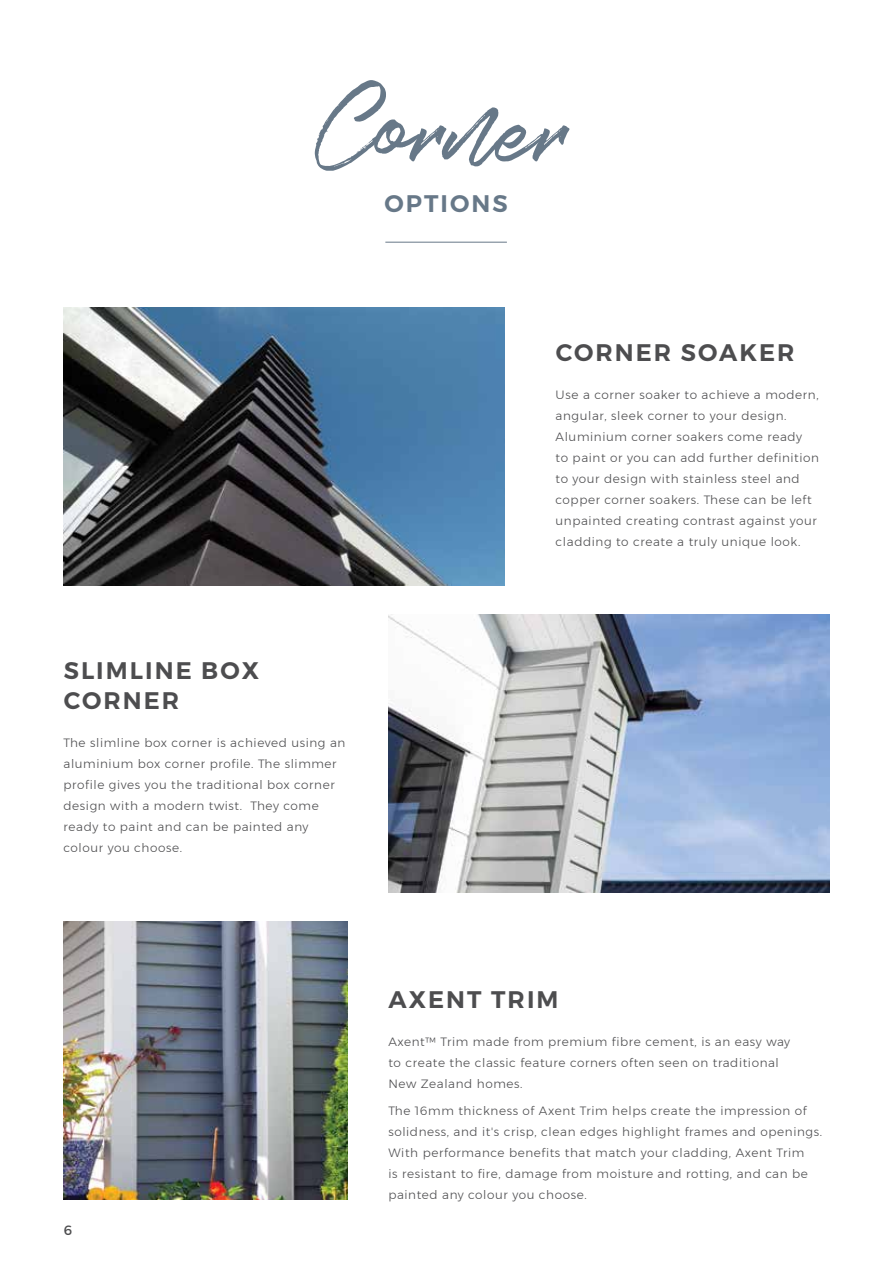
<style>
.page{position:relative;width:893px;height:1263px;background:#fff}
.page>*{position:absolute;margin:0;border:0;box-sizing:border-box;transform-origin:0 0}
.t1{font:111.6px "Spectrum";color:#677888}
.t2{font:600 24px/30px "Montserrat";letter-spacing:.085em;color:#4d4d4f}
.t3{font:600 24px "Montserrat";letter-spacing:.085em;color:#677888}
.t4{font:13.5px "Montserrat";color:#4d4d4f}
.t5{font:300 12px/21px "Montserrat";letter-spacing:.05em;color:#4d4d4f}
</style>
<div class="page">
<img style="left:64px;top:308px;width:441px;height:278px">
<img style="left:388px;top:614px;width:441px;height:278px">
<img style="left:64px;top:921px;width:283px;height:278px">
<hr style="left:385px;top:242px;width:122px;height:1px;background:#677888">
<h1 class="t1" style="left:318px;top:49px;width:256px">Corner</h1>
<h2 class="t3" style="left:384px;top:189px;width:125px">OPTIONS</h2>
<h2 class="t2" style="left:64px;top:655px;width:197px">SLIMLINE BOX<br>CORNER</h2>
<p class="t5" style="left:64px;top:731px;width:283px">The slimline box corner is achieved using an aluminium box corner profile. The slimmer profile gives you the traditional box corner design with a modern twist. They come ready to paint and can be painted any colour you choose.</p>
<h2 class="t2" style="left:556px;top:338px;width:240px">CORNER SOAKER</h2>
<p class="t5" style="left:556px;top:384px;width:265px">Use a corner soaker to achieve a modern, angular, sleek corner to your design.<br>Aluminium corner soakers come ready<br>to paint or you can add further definition to your design with stainless steel and copper corner soakers. These can be left unpainted creating contrast against your cladding to create a truly unique look.</p>
<p class="t4" style="left:64px;top:1222px;width:10px">6</p>
<h2 class="t2" style="left:388px;top:985px;width:172px">AXENT TRIM</h2>
<p class="t5" style="left:388px;top:1031px;width:403px">Axent™ Trim made from premium fibre cement, is an easy way to create the classic feature corners often seen on traditional<br>New Zealand homes.</p>
<p class="t5" style="left:388px;top:1100px;width:435px">The 16mm thickness of Axent Trim helps create the impression of solidness, and it's crisp, clean edges highlight frames and openings.<br>With performance benefits that match your cladding, Axent Trim<br>is resistant to fire, damage from moisture and rotting, and can be painted any colour you choose.</p>
</div>
